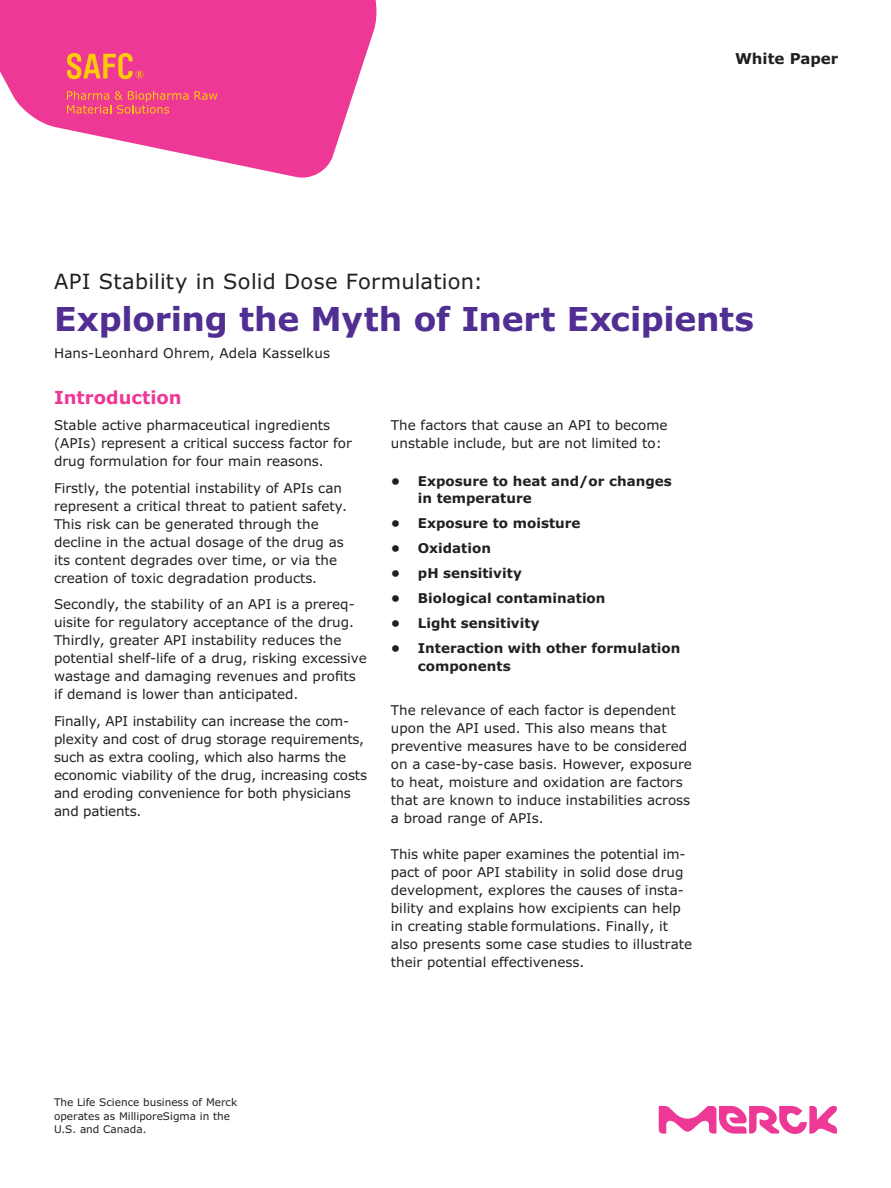
<style>
.page{position:relative;width:891px;height:1188px;background:#fff}
.page>*{position:absolute;margin:0;border:0;box-sizing:border-box;transform-origin:0 0}
.t1{font:700 33px "Verdana Pro";letter-spacing:-.01em;color:#502e92}
.t2{font:21px "Verdana Pro";letter-spacing:.01em;color:#231f20}
.t3{font:700 18px "Verdana Pro";color:#ed3896}
.t4{font:700 15px "Verdana Pro";color:#231f20}
.t5{font:13.5px/18px "Verdana Pro";color:#231f20}
.t6{font:700 13.5px/16.5px "Verdana Pro";color:#231f20}
.t7{font:10.5px/13.5px "Verdana Pro";color:#231f20}
.s1{font-family:"Verdana"}
</style>
<div class="page">
<svg style="left:659px;top:1106px;width:178px;height:28px"></svg>
<svg style="left:0;top:0;width:377px;height:178px;fill:#ed3896"></svg>
<svg style="left:67px;top:53px;width:76px;height:26px;background:#f3745c"></svg>
<svg style="left:195px;top:91px;width:22px;height:9px"></svg>
<svg style="left:54px;top:91px;width:134px;height:25px;background:#ef507d"></svg>
<p class="t4" style="left:735px;top:49px;width:105px">White Paper</p>
<h2 class="t2" style="left:54px;top:268px;width:430px">API Stability in Solid Dose Formulation:</h2>
<h1 class="t1" style="left:54px;top:298px;width:701px">Exploring the Myth of Inert Excipients</h1>
<p class="t5" style="left:54px;top:344px;width:277px">Hans-Leonhard Ohrem, Adela Kasselkus</p>
<h3 class="t3" style="left:54px;top:385px;width:129px">Introduction</h3>
<p class="t5" style="left:54px;top:416px;width:299px">Stable active pharmaceutical ingredients (APIs) represent a critical success factor for drug formulation for four main reasons.</p>
<p class="t5" style="left:54px;top:479px;width:294px">Firstly, the potential instability of APIs can represent a critical threat to patient safety.<br>This risk can be generated through the decline in the actual dosage of the drug as its content degrades over time, or via the creation of toxic degradation products.</p>
<p class="t5" style="left:54px;top:595px;width:314px">Secondly, the stability of an API is a prereq&shy;uisite for regulatory acceptance of the drug.<br>Thirdly, greater API instability reduces the potential shelf-life of a drug, risking excessive wastage and damaging revenues and profits if demand is lower than anticipated.</p>
<p class="t5" style="left:54px;top:712px;width:315px">Finally, API instability can increase the com&shy;plexity and cost of drug storage requirements, such as extra cooling, which also harms the economic viability of the drug, increasing costs and eroding convenience for both physicians and patients.</p>
<p class="t5" style="left:391px;top:417px;width:278px">The factors that cause an API to become unstable include, but are not limited to:</p>
<p class="t6" style="left:418px;top:473px;width:255px;text-indent:-27px">• Exposure to heat and/or changes in temperature</p>
<p class="t6" style="left:391px;top:515px;width:191px">• Exposure to moisture</p>
<p class="t6" style="left:391px;top:540px;width:102px">• Oxidation</p>
<p class="t6" style="left:391px;top:565px;width:132px">• pH sensitivity</p>
<p class="t6" style="left:391px;top:590px;width:216px">• Biological contamination</p>
<p class="t6" style="left:391px;top:615px;width:150px">• Light sensitivity</p>
<p class="t6" style="left:418px;top:639px;width:264px;line-height:18px;text-indent:-27px">• Interaction with other formulation components</p>
<p class="t5" style="left:391px;top:701px;width:302px">The relevance of each factor is dependent upon the API used. This also means that preventive measures have to be considered on a case-by-case basis. However, exposure to heat, moisture and oxidation are factors that are known to induce instabilities across a broad range of APIs.</p>
<p class="t5" style="left:391px;top:845px;width:303px">This white paper examines the potential im&shy;pact of poor API stability in solid dose drug development, explores the causes of insta&shy;bility and explains how excipients can help in creating stable <span class="s1">formulations</span>. Finally, it also presents some case studies to illustrate their potential effectiveness.</p>
<p class="t7" style="left:54px;top:1096px;width:185px">The Life Science business of Merck operates as MilliporeSigma in the<br>U.S. and Canada.</p>
</div>
